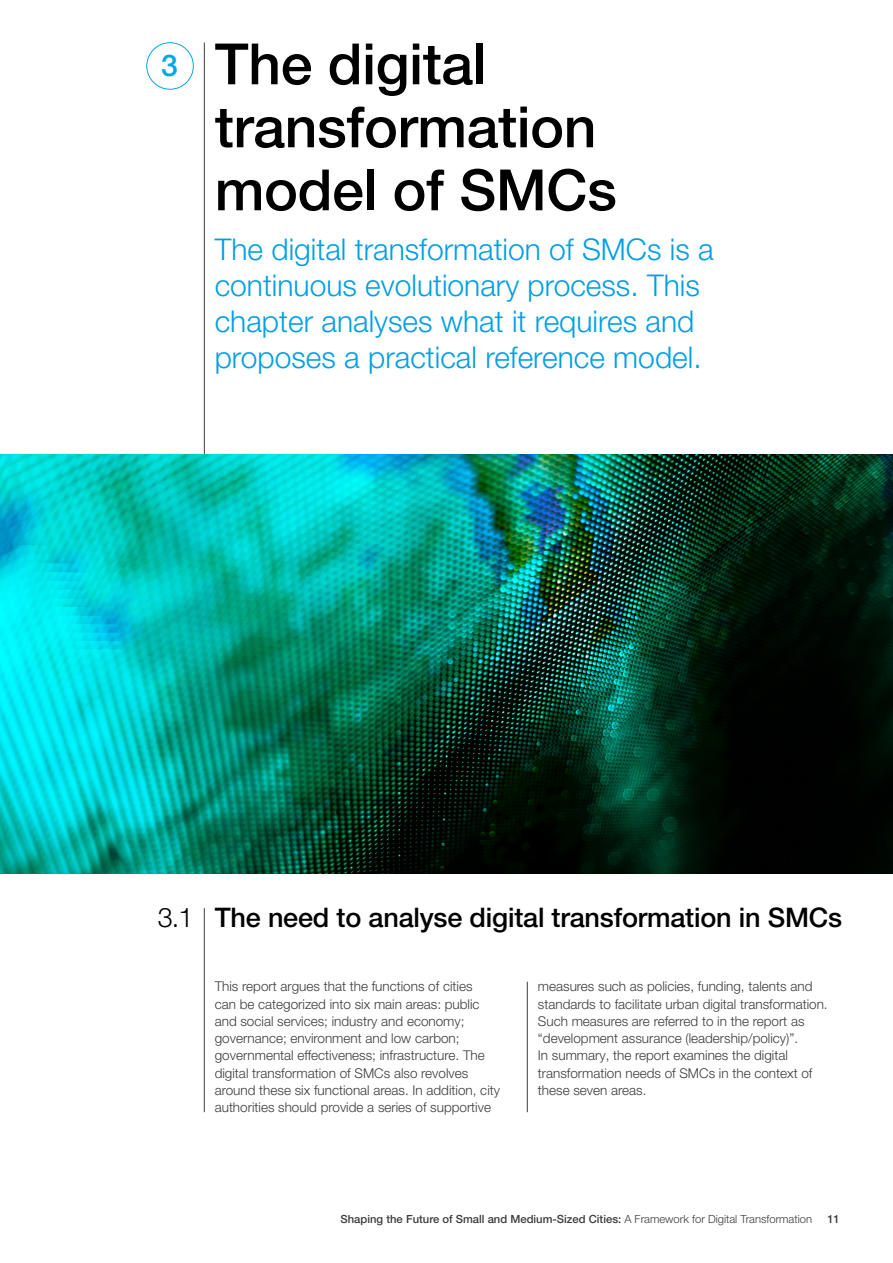
<style>
.page{position:relative;width:893px;height:1263px;background:#fff}
.page>*{position:absolute;margin:0;border:0;box-sizing:border-box;transform-origin:0 0}
.t1{font:500 57px/63px "Helvetica Neue LT Pro";letter-spacing:-.005em;color:#000}
.t2{font:300 30px/36px "Helvetica Neue LT Pro";color:#009fe3}
.t3{font:500 30px "Helvetica Neue LT Pro";color:#00a8e7}
.t4{font:500 27px "Helvetica Neue LT Pro";letter-spacing:-.005em;color:#000}
.t5{font:300 13.5px/17.2px "Helvetica Neue LT Pro";color:#3c3c3b}
.t6{font:500 11.25px "Helvetica Neue LT Pro";color:#3c3c3b}
.s1{font-weight:300}
</style>
<div class="page">
<div style="left:147px;top:43px;width:47px;height:46px;border:1px solid #00a8e7;border-radius:50%"></div>
<hr style="left:204px;top:43px;width:1px;height:741px;background:#3c3c3b">
<img style="left:0;top:454px;width:893px;height:419px">
<hr style="left:204px;top:908px;width:1px;height:204px;background:#3c3c3b">
<hr style="left:527px;top:982px;width:1px;height:130px;background:#3c3c3b">
<h2 class="t3" style="left:161px;top:48px;width:18px">3</h2>
<h1 class="t1" style="left:215px;top:32px;width:404px">The digital transformation model of SMCs</h1>
<h2 class="t2" style="left:215px;top:230px;width:500px">The digital transformation of SMCs is a continuous evolutionary process. This chapter analyses what it requires and proposes a practical reference model.</h2>
<h3 class="t4" style="left:158px;top:901px;width:686px"><span class="s1">3.1</span> The need to analyse digital transformation in SMCs</h3>
<p class="t5" style="left:215px;top:978px;width:287px">This report argues that the functions of cities<br>can be categorized into six main areas: public and social services; industry and economy; governance; environment and low carbon; governmental effectiveness; infrastructure. The digital transformation of SMCs also revolves around these six functional areas. In addition, city authorities should provide a series of supportive</p>
<p class="t5" style="left:538px;top:978px;width:291px">measures such as policies, funding, talents and standards to facilitate urban digital transformation.<br>Such measures are referred to in the report as “development assurance (leadership/policy)”.<br>In summary, the report examines the digital transformation needs of SMCs in the context of these seven areas.</p>
<p class="t6" style="left:341px;top:1212px;width:473px">Shaping the Future of Small and Medium-Sized Cities: <span class="s1">A Framework for Digital Transformation</span></p>
<p class="t6" style="left:827px;top:1212px;width:14px">11</p>
</div>
